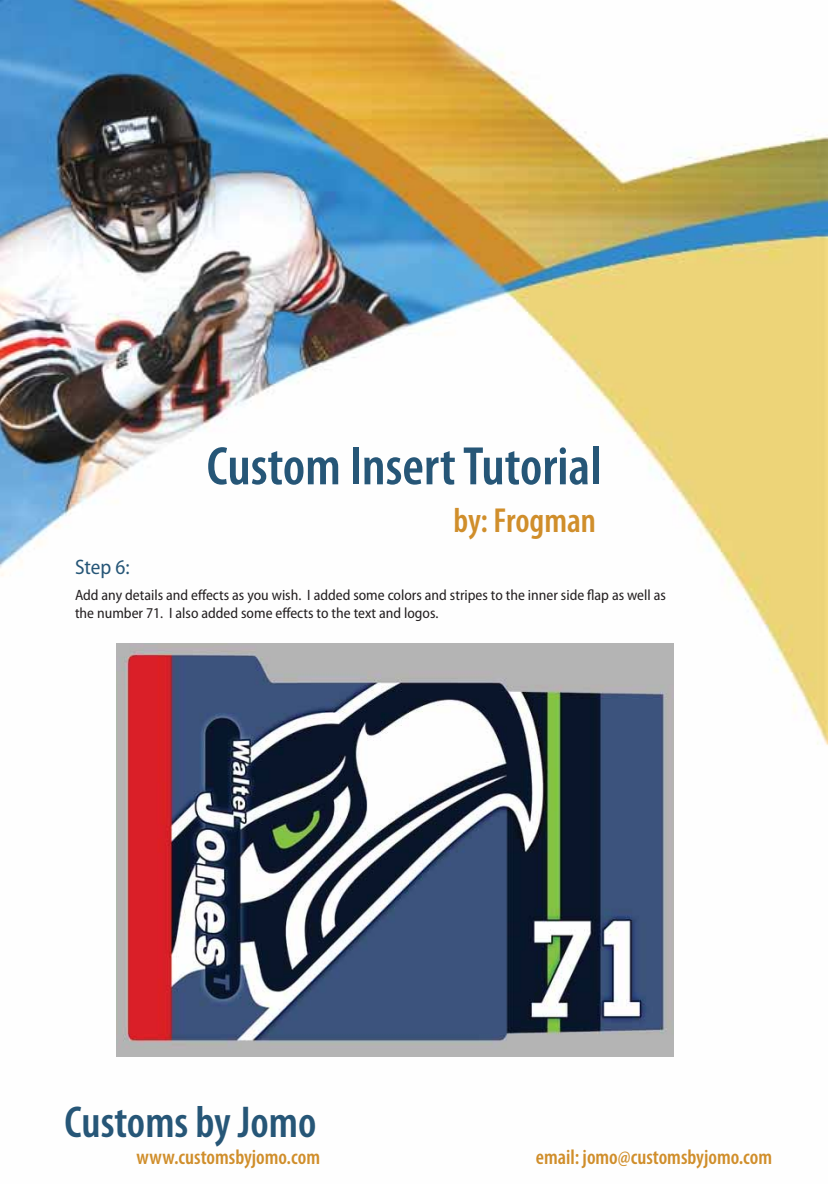
<style>
.page{position:relative;width:828px;height:1184px;background:#fff}
.page>*{position:absolute;margin:0;border:0;box-sizing:border-box;transform-origin:0 0}
.t1{font:600 condensed 54.6px "Myriad Pro";color:#265677}
.t2{font:600 condensed 44.85px "Myriad Pro";color:#265677}
.t3{font:600 condensed 34.8px "Myriad Pro";color:#d08e2b}
.t4{font:600 condensed 21px "Myriad Pro";color:#d08e2b}
.t5{font:semi-condensed 21px "Myriad Pro";color:#265677}
.t6{font:semi-condensed 15px/18px "Myriad Pro";color:#231f20}
</style>
<div class="page">
<img style="left:0;top:0;width:828px;height:1057px">
<img style="left:116px;top:644px;width:557px;height:412px">
<p class="t1" style="left:207px;top:433px;width:396px">Custom Insert Tutorial</p>
<p class="t3" style="left:454px;top:499px;width:144px">by: Frogman</p>
<p class="t5" style="left:75px;top:559px;width:56px">Step 6:</p>
<p class="t6" style="left:75px;top:587px;width:592px">Add any details and effects as you wish. I added some colors and stripes to the inner side flap as well as the number 71. I also added some effects to the text and logos.</p>
<p class="t2" style="left:65px;top:1095px;width:253px">Customs by Jomo</p>
<p class="t4" style="left:137px;top:1144px;width:185px">www.customsbyjomo.com</p>
<p class="t4" style="left:536px;top:1144px;width:238px">email: jomo@customsbyjomo.com</p>
</div>
